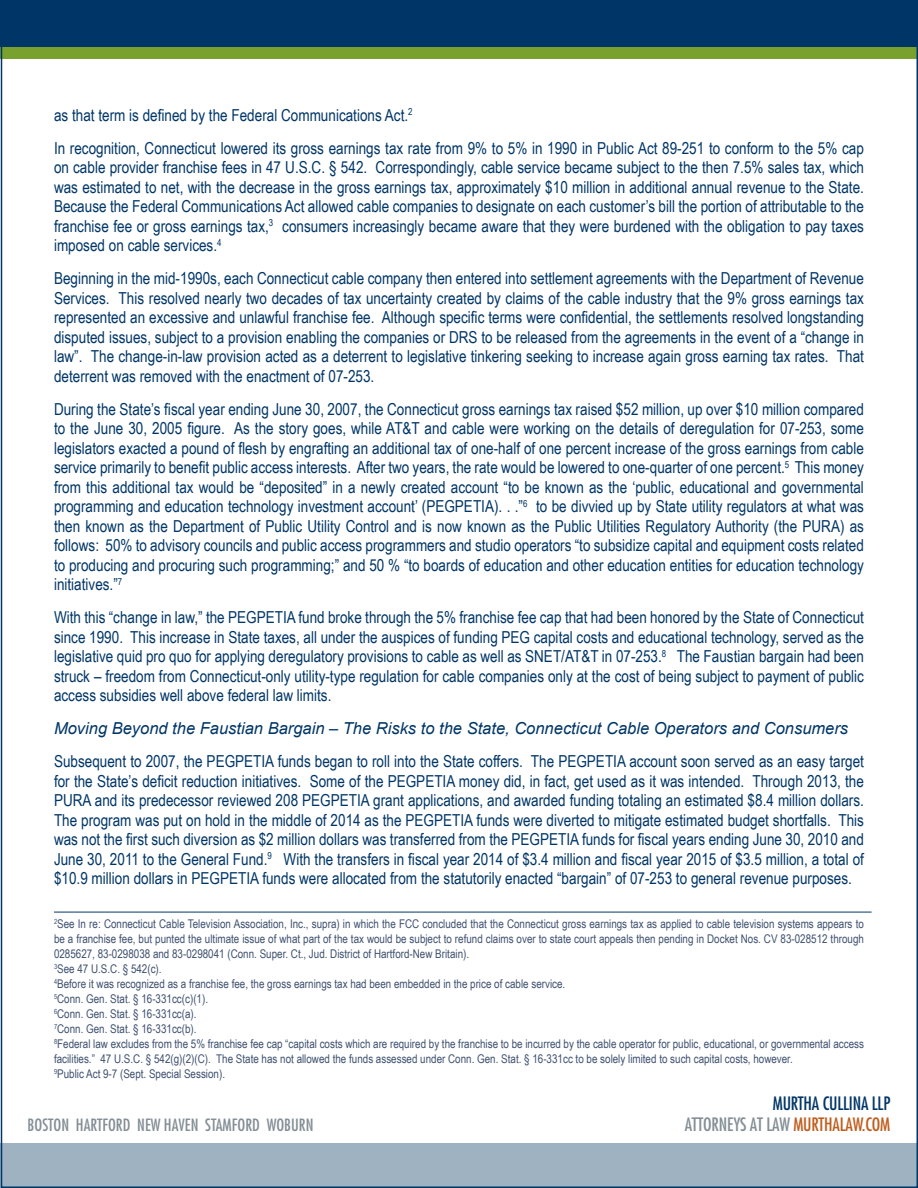
<style>
.page{position:relative;width:918px;height:1188px;background:#fff}
.page>*{position:absolute;margin:0;border:0;box-sizing:border-box;transform-origin:0 0}
.t1{font:500 condensed 18px "Futura LTCE";letter-spacing:-.01em;color:#838e95}
.t2{font:500 condensed 18px "Futura LTCE";letter-spacing:-.01em;color:#003667}
.Body_Copy{font:16.5px/19.5px "Arial Narrow";color:#003667;text-align:justify}
.Body_Copy-2{font:italic 16.5px "Arial";color:#003667}
.t3{font:500 condensed 16.5px "Futura LTCE";color:#838e95}
.Body_Copy-3{font:12px/15px "Arial Narrow";color:#3e506f;text-align:justify}
.s1{color:#c05e1f}
</style>
<div class="page">
<div style="left:0;top:0;width:915px;height:47px;background:#003667"></div>
<div style="left:0;top:47px;width:918px;height:12px;background:#78a22d"></div>
<div style="left:0;top:1143px;width:918px;height:45px;background:#9fb2c2"></div>
<hr style="left:54px;top:912px;width:818px;height:1px;background:#003667">
<p class="Body_Copy" style="left:54px;top:104px;width:360px">as that term is defined by the Federal Communications Act.<sup>2</sup></p>
<p class="Body_Copy" style="left:54px;top:137px;width:811px">In recognition, Connecticut lowered its gross earnings tax rate from 9% to 5% in 1990 in Public Act 89-251 to conform to the 5% cap on cable provider franchise fees in 47 U.S.C. § 542. Correspondingly, cable service became subject to the then 7.5% sales tax, which was estimated to net, with the decrease in the gross earnings tax, approximately $10 million in additional annual revenue to the State.<br>Because the Federal Communications Act allowed cable companies to designate on each customer’s bill the portion of attributable to the franchise fee or gross earnings tax,<sup>3</sup> consumers increasingly became aware that they were burdened with the obligation to pay taxes imposed on cable services.<sup>4</sup></p>
<p class="Body_Copy" style="left:54px;top:268px;width:811px">Beginning in the mid-1990s, each Connecticut cable company then entered into settlement agreements with the Department of Revenue Services. This resolved nearly two decades of tax uncertainty created by claims of the cable industry that the 9% gross earnings tax represented an excessive and unlawful franchise fee. Although specific terms were confidential, the settlements resolved longstanding disputed issues, subject to a provision enabling the companies or DRS to be released from the agreements in the event of a “change in law”. The change-in-law provision acted as a deterrent to legislative tinkering seeking to increase again gross earning tax rates. That deterrent was removed with the enactment of 07-253.</p>
<p class="Body_Copy" style="left:54px;top:398px;width:812px">During the State’s fiscal year ending June 30, 2007, the Connecticut gross earnings tax raised $52 million, up over $10 million compared to the June 30, 2005 figure. As the story goes, while AT&amp;T and cable were working on the details of deregulation for 07-253, some legislators exacted a pound of flesh by engrafting an additional tax of one-half of one percent increase of the gross earnings from cable service primarily to benefit public access interests. After two years, the rate would be lowered to one-quarter of one percent.<sup>5</sup> This money from this additional tax would be “deposited” in a newly created account “to be known as the ‘public, educational and governmental programming and education technology investment account’ (PEGPETIA). . .”<sup>6</sup> to be divvied up by State utility regulators at what was then known as the Department of Public Utility Control and is now known as the Public Utilities Regulatory Authority (the PURA) as follows: 50% to advisory councils and public access programmers and studio operators “to subsidize capital and equipment costs related to producing and procuring such programming;” and 50 % “to boards of education and other education entities for education technology initiatives.”<sup>7</sup></p>
<p class="Body_Copy" style="left:54px;top:607px;width:811px">With this “change in law,” the PEGPETIA fund broke through the 5% franchise fee cap that had been honored by the State of Connecticut since 1990. This increase in State taxes, all under the auspices of funding PEG capital costs and educational technology, served as the legislative quid pro quo for applying deregulatory provisions to cable as well as SNET/AT&amp;T in 07-253.<sup>8</sup> The Faustian bargain had been struck – freedom from Connecticut-only utility-type regulation for cable companies only at the cost of being subject to payment of public access subsidies well above federal law limits.</p>
<p class="Body_Copy-2" style="left:54px;top:718px;width:796px">Moving Beyond the Faustian Bargain – The Risks to the State, Connecticut Cable Operators and Consumers</p>
<p class="Body_Copy" style="left:54px;top:751px;width:811px">Subsequent to 2007, the PEGPETIA funds began to roll into the State coffers. The PEGPETIA account soon served as an easy target for the State’s deficit reduction initiatives. Some of the PEGPETIA money did, in fact, get used as it was intended. Through 2013, the PURA and its predecessor reviewed 208 PEGPETIA grant applications, and awarded funding totaling an estimated $8.4 million dollars.<br>The program was put on hold in the middle of 2014 as the PEGPETIA funds were diverted to mitigate estimated budget shortfalls. This was not the first such diversion as $2 million dollars was transferred from the PEGPETIA funds for fiscal years ending June 30, 2010 and June 30, 2011 to the General Fund.<sup>9</sup> With the transfers in fiscal year 2014 of $3.4 million and fiscal year 2015 of $3.5 million, a total of $10.9 million dollars in PEGPETIA funds were allocated from the statutorily enacted “bargain” of 07-253 to general revenue purposes.</p>
<p class="Body_Copy-3" style="left:54px;top:915px;width:811px"><sup>2</sup>See In re: Connecticut Cable Television Association, Inc., supra) in which the FCC concluded that the Connecticut gross earnings tax as applied to cable television systems appears to be a franchise fee, but punted the ultimate issue of what part of the tax would be subject to refund claims over to state court appeals then pending in Docket Nos. CV 83-028512 through 0285627, 83-0298038 and 83-0298041 (Conn. Super. Ct., Jud. District of Hartford-New Britain).</p>
<p class="Body_Copy-3" style="left:54px;top:960px;width:109px"><sup>3</sup>See 47 U.S.C. § 542(c).</p>
<p class="Body_Copy-3" style="left:54px;top:975px;width:513px"><sup>4</sup>Before it was recognized as a franchise fee, the gross earnings tax had been embedded in the price of cable service.</p>
<p class="Body_Copy-3" style="left:54px;top:990px;width:156px"><sup>5</sup>Conn. Gen. Stat. § 16-331cc(c)(1).</p>
<p class="Body_Copy-3" style="left:54px;top:1005px;width:144px"><sup>6</sup>Conn. Gen. Stat. § 16-331cc(a).</p>
<p class="Body_Copy-3" style="left:54px;top:1020px;width:144px"><sup>7</sup>Conn. Gen. Stat. § 16-331cc(b).</p>
<p class="Body_Copy-3" style="left:54px;top:1035px;width:811px"><sup>8</sup>Federal law excludes from the 5% franchise fee cap “capital costs which are required by the franchise to be incurred by the cable operator for public, educational, or governmental access facilities.” 47 U.S.C. § 542(g)(2)(C). The State has not allowed the funds assessed under Conn. Gen. Stat. § 16-331cc to be solely limited to such capital costs, however.</p>
<p class="Body_Copy-3" style="left:54px;top:1065px;width:173px"><sup>9</sup>Public Act 9-7 (Sept. Special Session).</p>
<p class="t2" style="left:773px;top:1093px;width:119px">MURTHA CULLINA LLP</p>
<p class="t3" style="left:28px;top:1115px;width:287px">BOSTON HARTFORD NEW HAVEN STAMFORD WOBURN</p>
<p class="t1" style="left:685px;top:1114px;width:207px">ATTORNEYS AT LAW <span class="s1">MURTHALAW.COM</span></p>
</div>
